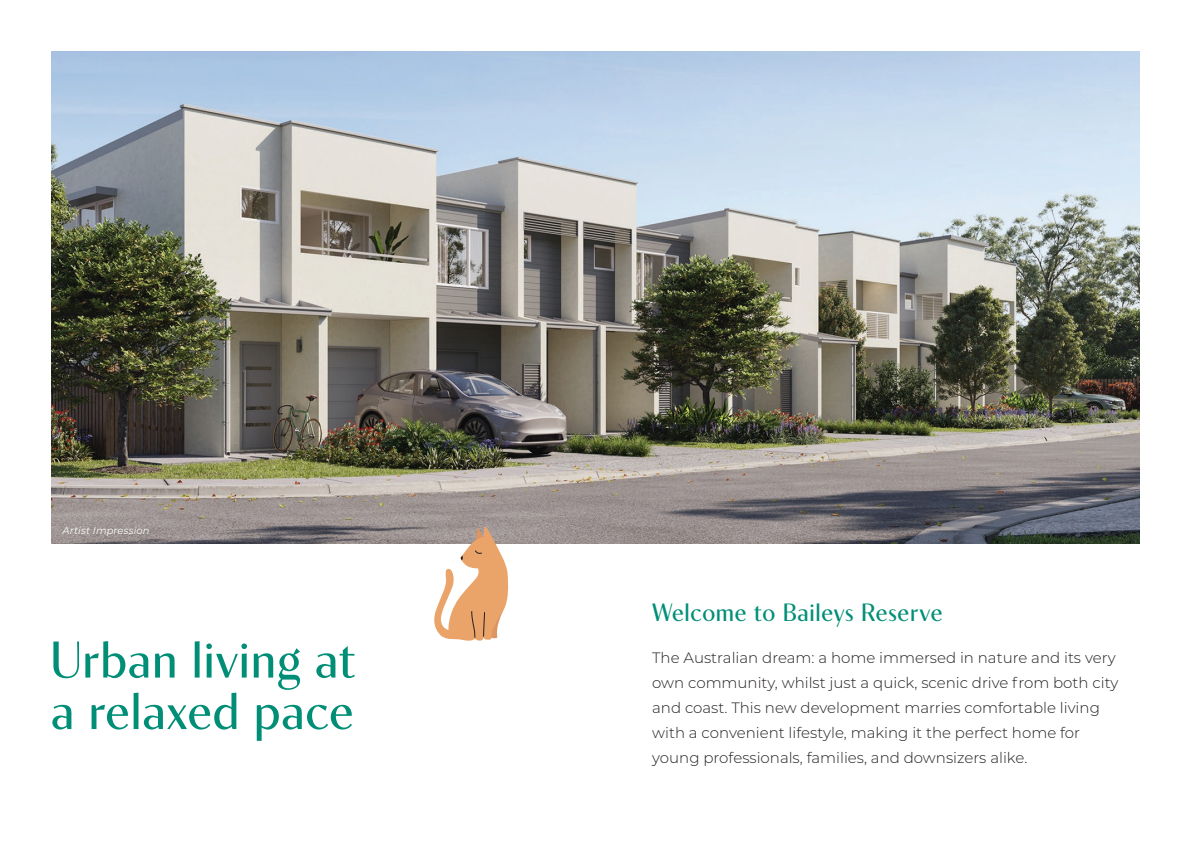
<style>
.page{position:relative;width:1191px;height:842px;background:#fff}
.page>*{position:absolute;margin:0;border:0;box-sizing:border-box;transform-origin:0 0}
.t1{font:51.5px/51.5px "Contralto Small";letter-spacing:.02em;color:#008e77}
.t2{font:25px "Contralto Small";letter-spacing:.03em;color:#008e77}
.t3{font:300 15px/25px "Montserrat";color:#231f20}
.t4{font:italic 10px "Montserrat";letter-spacing:.01em;color:#fff}
</style>
<div class="page">
<img style="left:51px;top:51px;width:1089px;height:493px">
<svg style="left:431px;top:526px;width:78px;height:115px"></svg>
<p class="t4" style="left:63px;top:523px;width:89px">Artist Impression</p>
<h1 class="t1" style="left:51px;top:629px;width:306px">Urban living at a relaxed pace</h1>
<h2 class="t2" style="left:652px;top:593px;width:292px">Welcome to Baileys Reserve</h2>
<p class="t3" style="left:652px;top:645px;width:468px">The Australian dream: a home immersed in nature and its very own community, whilst just a quick, scenic drive from both city and coast. This new development marries comfortable living with a convenient lifestyle, making it the perfect home for young professionals, families, and downsizers alike.</p>
</div>
